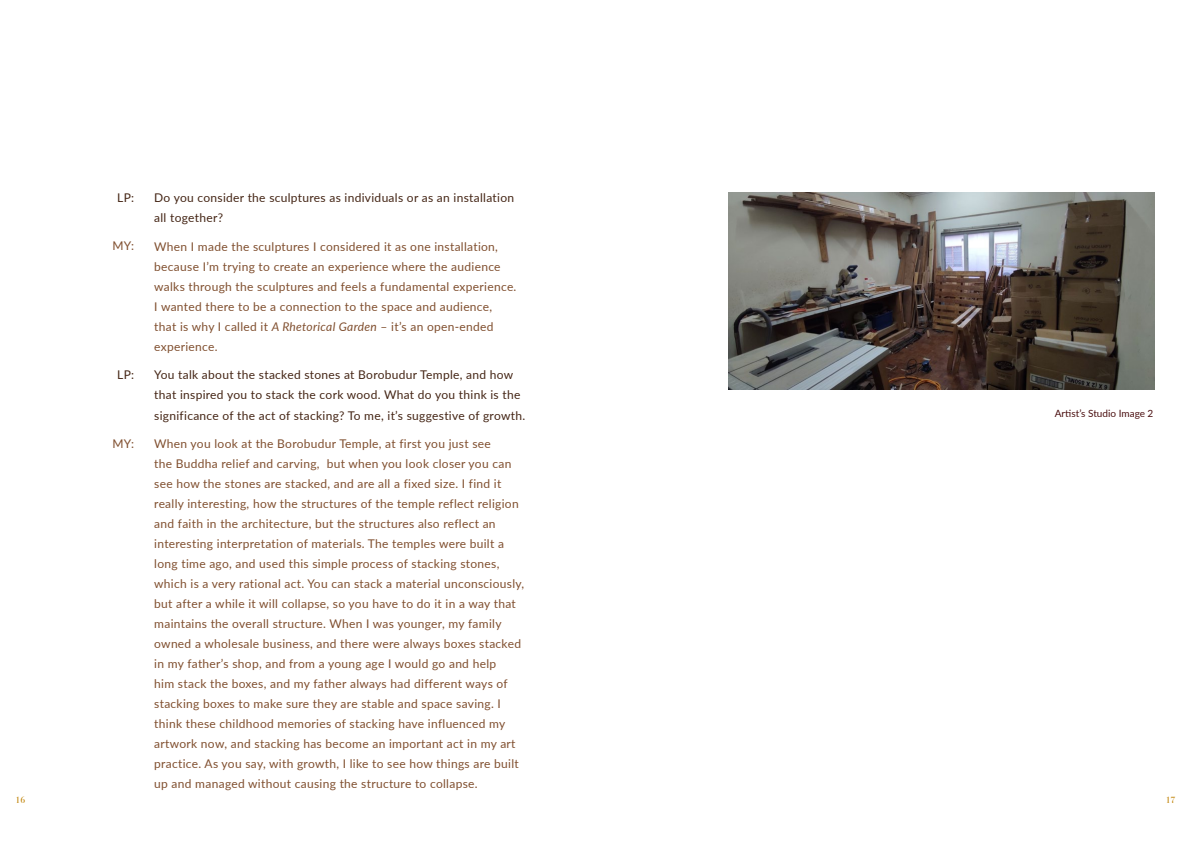
<style>
.page{position:relative;width:1191px;height:842px;background:#fff}
.page>*{position:absolute;margin:0;border:0;box-sizing:border-box;transform-origin:0 0}
.t1{font:12px/20px "Lato";letter-spacing:.025em;color:#804f2f}
.t2{font:12px/20px "Lato";letter-spacing:.025em;color:#442515}
.t3{font:12px "Lato";color:#442514}
.t4{font:10px "Lato";color:#4b1011}
.t5{font:9px "Bodoni Svty Two ITCTT";color:#bf8001}
.s1{font-style:italic}
</style>
<div class="page">
<img style="left:729px;top:193px;width:426px;height:196px">
<p class="t3" style="left:117px;top:189px;width:18px">LP:</p>
<p class="t1" style="left:112px;top:235px;width:23px">MY:</p>
<p class="t3" style="left:117px;top:366px;width:18px">LP:</p>
<p class="t1" style="left:112px;top:433px;width:23px">MY:</p>
<p class="t2" style="left:154px;top:188px;width:361px">Do you consider the sculptures as individuals or as an installation all together?</p>
<p class="t1" style="left:154px;top:236px;width:364px">When I made the sculptures I considered it as one installation, because I’m trying to create an experience where the audience walks through the sculptures and feels a fundamental experience.<br>I wanted there to be a connection to the space and audience, that is why I called it <span class="s1">A Rhetorical Garden</span> – it’s an open-ended experience.</p>
<p class="t2" style="left:154px;top:365px;width:372px">You talk about the stacked stones at Borobudur Temple, and how that inspired you to stack the cork wood. What do you think is the significance of the act of stacking? To me, it’s suggestive of growth.</p>
<p class="t1" style="left:154px;top:433px;width:371px">When you look at the Borobudur Temple, at first you just see<br>the Buddha relief and carving, but when you look closer you can see how the stones are stacked, and are all a fixed size. I find it really interesting, how the structures of the temple reflect religion and faith in the architecture, but the structures also reflect an interesting interpretation of materials. The temples were built a long time ago, and used this simple process of stacking stones, which is a very rational act. You can stack a material unconsciously, but after a while it will collapse, so you have to do it in a way that maintains the overall structure. When I was younger, my family owned a wholesale business, and there were always boxes stacked in my father’s shop, and from a young age I would go and help<br>him stack the boxes, and my father always had different ways of stacking boxes to make sure they are stable and space saving. I think these childhood memories of stacking have influenced my artwork now, and stacking has become an important act in my art practice. As you say, with growth, I like to see how things are built up and managed without causing the structure to collapse.</p>
<p class="t4" style="left:1054px;top:407px;width:100px">Artist’s Studio Image 2</p>
<p class="t5" style="left:16px;top:793px;width:11px">16</p>
<p class="t5" style="left:1165px;top:793px;width:11px">17</p>
</div>
